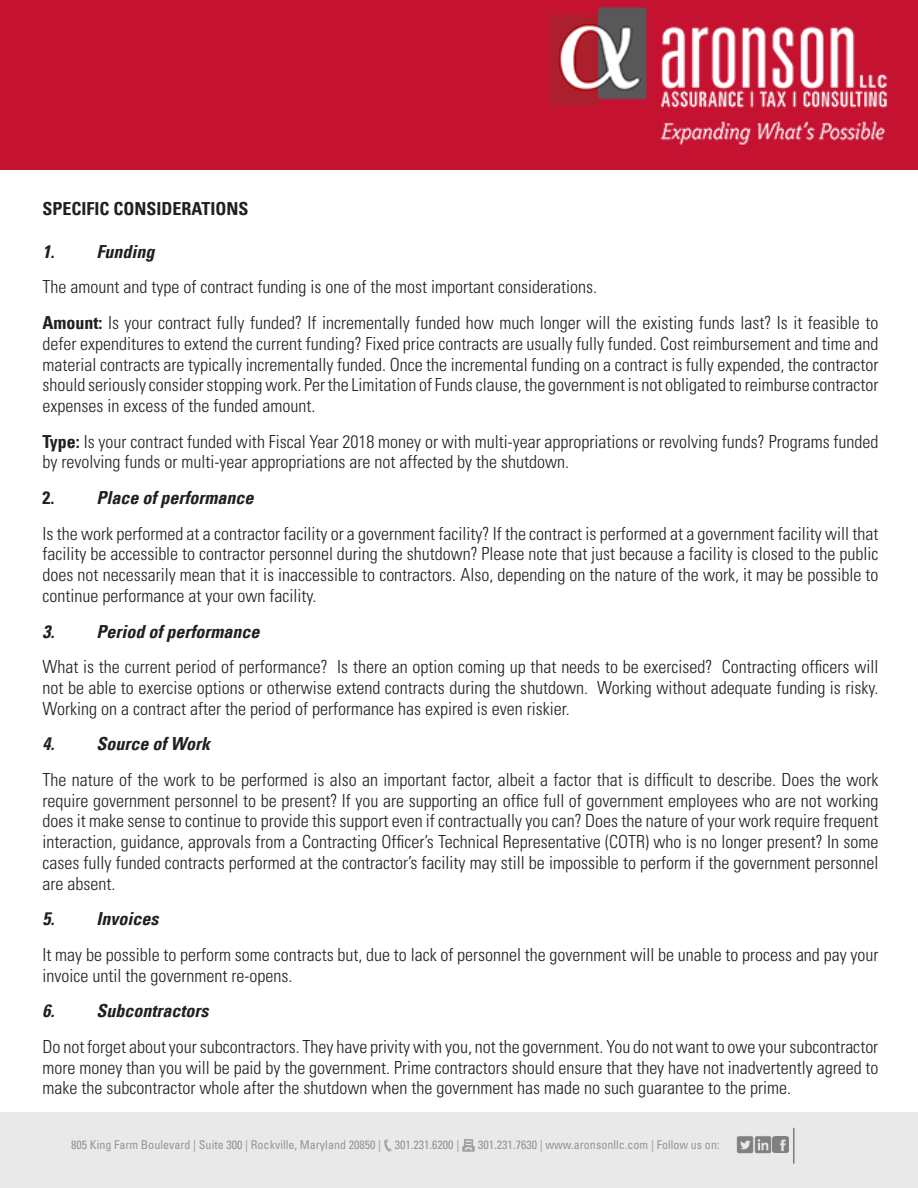
<style>
.page{position:relative;width:918px;height:1188px;background:#fff}
.page>*{position:absolute;margin:0;border:0;box-sizing:border-box;transform-origin:0 0}
.t1{font:300 condensed 18px/20.7px "Univers LT Std";color:#231f20;text-align:justify}
.t2{font:italic 700 condensed 18px "Univers LT";color:#231f20}
.t3{font:700 condensed 18px "Univers LT";color:#231f20}
.t4{font:condensed 12.15px "Univers LT Std";color:#939598}
.s1{font-family:"Univers LT";font-weight:700}
.s2{font-style:normal}
</style>
<div class="page">
<div style="left:0;top:1112px;width:918px;height:76px;background:#e9e9e9"></div>
<img style="left:773px;top:1137px;width:15px;height:15px">
<img style="left:755px;top:1136px;width:18px;height:18px">
<img style="left:736px;top:1136px;width:19px;height:18px">
<svg style="left:384px;top:1139px;width:8px;height:12px"></svg>
<div style="left:463px;top:1146px;width:11px;height:5px;border:1px solid #57585a"></div>
<svg style="left:464px;top:1139px;width:9px;height:12px"></svg>
<hr style="left:794px;top:1128px;width:1px;height:36px;background:#231f20">
<img style="left:0;top:0;width:918px;height:169px">
<p class="t3" style="left:43px;top:198px;width:207px">SPECIFIC CONSIDERATIONS</p>
<p class="t2" style="left:43px;top:240px;width:113px">1. Funding</p>
<p class="t1" style="left:43px;top:277px;width:556px">The amount and type of contract funding is one of the most important considerations.</p>
<p class="t1" style="left:43px;top:313px;width:837px"><span class="s1">Amount:</span> Is your contract fully funded? If incrementally funded how much longer will the existing funds last? Is it feasible to defer expenditures to extend the current funding? Fixed price contracts are usually fully funded. Cost reimbursement and time and material contracts are typically incrementally funded. Once the incremental funding on a contract is fully expended, the contractor should seriously consider stopping work. Per the Limitation of Funds clause, the government is not obligated to reimburse contractor expenses in excess of the funded amount.</p>
<p class="t1" style="left:43px;top:431px;width:837px"><span class="s1">Type:</span> Is your contract funded with Fiscal Year 2018 money or with multi-year appropriations or revolving funds? Programs funded by revolving funds or multi-year appropriations are not affected by the shutdown.</p>
<p class="t2" style="left:43px;top:487px;width:212px"><span class="s2">2.</span> Place of performance</p>
<p class="t1" style="left:43px;top:523px;width:837px">Is the work performed at a contractor facility or a government facility? If the contract is performed at a government facility will that facility be accessible to contractor personnel during the shutdown? Please note that just because a facility is closed to the public does not necessarily mean that it is inaccessible to contractors. Also, depending on the nature of the work, it may be possible to continue performance at your own facility.</p>
<p class="t2" style="left:43px;top:620px;width:218px">3. Period of performance</p>
<p class="t1" style="left:43px;top:657px;width:837px">What is the current period of performance? Is there an option coming up that needs to be exercised? Contracting officers will not be able to exercise options or otherwise extend contracts during the shutdown. Working without adequate funding is risky.<br>Working on a contract after the period of performance has expired is even riskier.</p>
<p class="t2" style="left:43px;top:733px;width:169px">4. Source of Work</p>
<p class="t1" style="left:43px;top:769px;width:837px">The nature of the work to be performed is also an important factor, albeit a factor that is difficult to describe. Does the work require government personnel to be present? If you are supporting an office full of government employees who are not working does it make sense to continue to provide this support even if contractually you can? Does the nature of your work require frequent interaction, guidance, approvals from a Contracting Officer’s Technical Representative (COTR) who is no longer present? In some cases fully funded contracts performed at the contractor’s facility may still be impossible to perform if the government personnel are absent.</p>
<p class="t2" style="left:43px;top:908px;width:117px">5. Invoices</p>
<p class="t1" style="left:43px;top:944px;width:837px">It may be possible to perform some contracts but, due to lack of personnel the government will be unable to process and pay your invoice until the government re-opens.</p>
<p class="t2" style="left:43px;top:1000px;width:167px">6. Subcontractors</p>
<p class="t1" style="left:43px;top:1036px;width:838px">Do not forget about your subcontractors. They have privity with you, not the government. You do not want to owe your subcontractor more money than you will be paid by the government. Prime contractors should ensure that they have not inadvertently agreed to make the subcontractor whole after the shutdown when the government has made no such guarantee to the prime.</p>
<p class="t4" style="left:71px;top:1137px;width:390px">805 King Farm Boulevard | Suite 300 | Rockville, Maryland 20850 | 301.231.6200 |</p>
<p class="t4" style="left:478px;top:1137px;width:243px">301.231.7630 | www.aronsonllc.com | Follow us on:</p>
</div>
